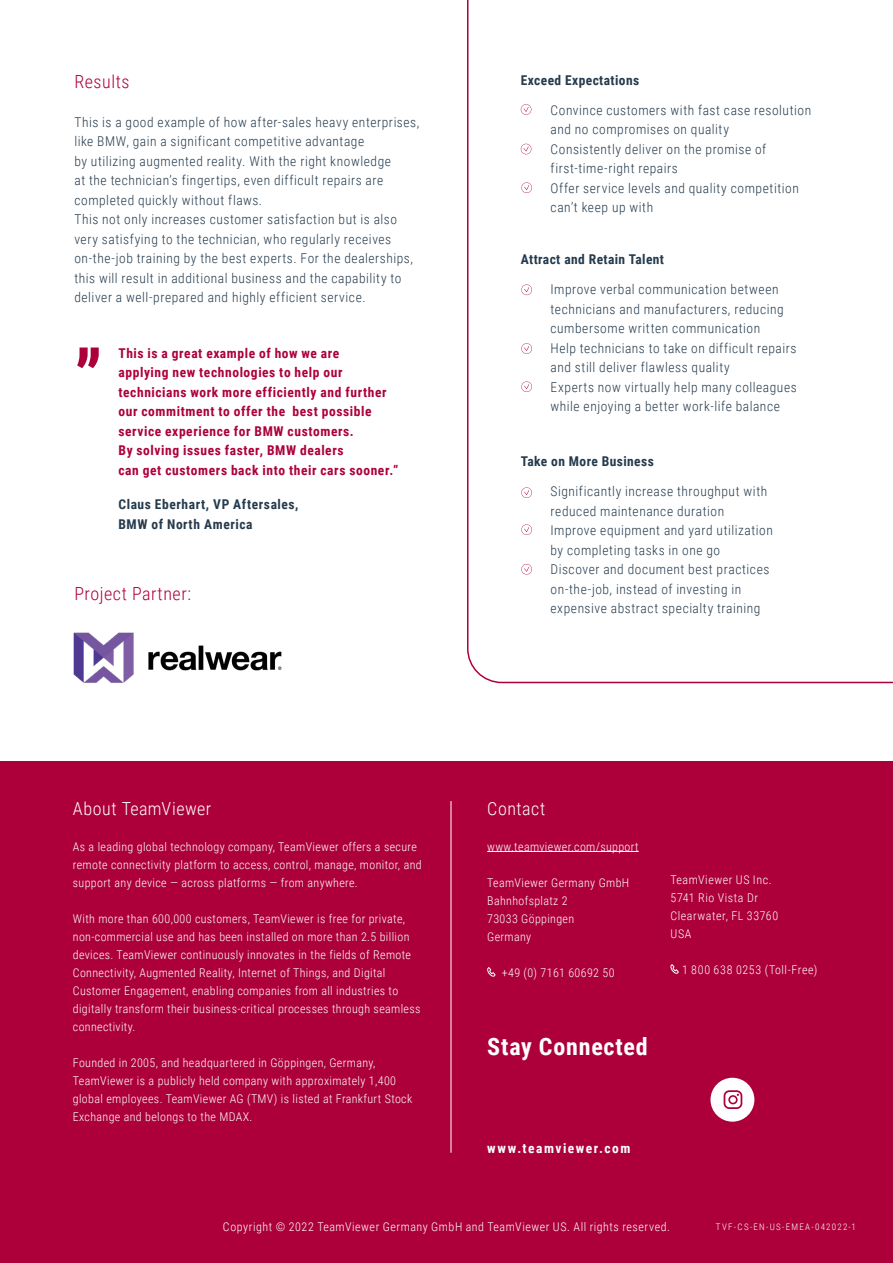
<style>
.page{position:relative;width:893px;height:1263px;background:#fff}
.page>*{position:absolute;margin:0;border:0;box-sizing:border-box;transform-origin:0 0}
.t1{font:700 72px "Roboto Condensed";color:#ad003a}
.t2{font:700 24px "Roboto Condensed";letter-spacing:.035em;color:#fff}
.t3{font:300 18px "Roboto Condensed";letter-spacing:.03em;color:#ad003a}
.t4{font:300 18px "Roboto Condensed";letter-spacing:.025em;color:#fff}
.t5{font:300 13.5px/19.5px "Roboto Condensed";letter-spacing:.04em;color:#253b4d}
.t6{font:700 13.5px/19.5px "Roboto Condensed";letter-spacing:.045em;color:#ad003a}
.t7{font:700 13.5px/19.5px "Roboto Condensed";letter-spacing:.03em;color:#253b4d}
.t8{font:700 13.5px "Roboto Condensed";letter-spacing:.11em;color:#fff}
.t9{font:300 12px/18px "Roboto Condensed";letter-spacing:.03em;color:#fff}
.t10{font:300 12px "Roboto Condensed";letter-spacing:.055em;color:#fff}
.t11{font:300 9px "Roboto Condensed";letter-spacing:.14em;color:#fff}
</style>
<div class="page">
<svg style="left:467px;top:0;width:426px;height:683px"></svg>
<svg style="left:521px;top:104px;width:10px;height:11px"></svg>
<svg style="left:521px;top:284px;width:11px;height:11px"></svg>
<svg style="left:521px;top:487px;width:11px;height:11px"></svg>
<svg style="left:521px;top:524px;width:11px;height:11px"></svg>
<svg style="left:521px;top:564px;width:11px;height:11px"></svg>
<svg style="left:521px;top:343px;width:11px;height:11px"></svg>
<svg style="left:521px;top:381px;width:11px;height:11px"></svg>
<svg style="left:521px;top:144px;width:10px;height:10px"></svg>
<svg style="left:521px;top:182px;width:11px;height:11px"></svg>
<div style="left:0;top:761px;width:893px;height:502px;background:#ad003a"></div>
<hr style="left:487px;top:851px;width:152px;height:1px;background:#fff">
<svg style="left:487px;top:966px;width:9px;height:12px"></svg>
<svg style="left:710px;top:1078px;width:44px;height:44px"></svg>
<svg style="left:670px;top:964px;width:9px;height:11px"></svg>
<hr style="left:451px;top:801px;width:1px;height:352px;background:#fff">
<img style="left:73px;top:632px;width:209px;height:51px">
<h3 class="t3" style="left:74px;top:69px;width:57px">Results</h3>
<p class="t5" style="left:74px;top:112px;width:347px">This is a good example of how after-sales heavy enterprises, like BMW, gain a significant competitive advantage<br>by utilizing augmented reality. With the right knowledge<br>at the technician’s fingertips, even difficult repairs are completed quickly without flaws.<br>This not only increases customer satisfaction but is also very satisfying to the technician, who regularly receives on-the-job training by the best experts. For the dealerships, this will result in additional business and the capability to deliver a well-prepared and highly efficient service.</p>
<h1 class="t1" style="left:74px;top:281px;width:29px">„</h1>
<p class="t6" style="left:118px;top:343px;width:281px">This is a great example of how we are<br>applying new technologies to help our technicians work more efficiently and further our commitment to offer the best possible service experience for BMW customers.<br>By solving issues faster, BMW dealers<br>can get customers back into their cars sooner.”</p>
<p class="t7" style="left:118px;top:494px;width:182px">Claus Eberhart, VP Aftersales,<br>BMW of North America</p>
<h3 class="t3" style="left:74px;top:581px;width:118px">Project Partner:</h3>
<p class="t7" style="left:521px;top:69px;width:120px">Exceed Expectations</p>
<p class="t5" style="left:551px;top:99px;width:262px">Convince customers with fast case resolution and no compromises on quality<br>Consistently deliver on the promise of first-time-right repairs<br>Offer service levels and quality competition can’t keep up with</p>
<p class="t7" style="left:521px;top:249px;width:145px">Attract and Retain Talent</p>
<p class="t5" style="left:551px;top:279px;width:248px">Improve verbal communication between technicians and manufacturers, reducing cumbersome written communication<br>Help technicians to take on difficult repairs and still deliver flawless quality<br>Experts now virtually help many colleagues while enjoying a better work-life balance</p>
<p class="t7" style="left:521px;top:451px;width:135px">Take on More Business</p>
<p class="t5" style="left:551px;top:481px;width:224px">Significantly increase throughput with reduced maintenance duration Improve equipment and yard utilization by completing tasks in one go<br>Discover and document best practices on-the-job, instead of investing in expensive abstract specialty training</p>
<h3 class="t4" style="left:73px;top:795px;width:140px">About TeamViewer</h3>
<p class="t9" style="left:73px;top:837px;width:350px">As a leading global technology company, TeamViewer offers a secure remote connectivity platform to access, control, manage, monitor, and support any device — across platforms — from anywhere.</p>
<p class="t9" style="left:73px;top:909px;width:349px">With more than 600,000 customers, TeamViewer is free for private, non-commercial use and has been installed on more than 2.5 billion devices. TeamViewer continuously innovates in the fields of Remote Connectivity, Augmented Reality, Internet of Things, and Digital Customer Engagement, enabling companies from all industries to digitally transform their business-critical processes through seamless connectivity.</p>
<p class="t9" style="left:73px;top:1053px;width:341px">Founded in 2005, and headquartered in Göppingen, Germany, TeamViewer is a publicly held company with approximately 1,400 global employees. TeamViewer AG (TMV) is listed at Frankfurt Stock Exchange and belongs to the MDAX.</p>
<h3 class="t4" style="left:487px;top:795px;width:60px">Contact</h3>
<p class="t9" style="left:487px;top:837px;width:153px">www.teamviewer.com/support</p>
<p class="t9" style="left:487px;top:873px;width:144px">TeamViewer Germany GmbH<br>Bahnhofsplatz 2<br>73033 Göppingen<br>Germany</p>
<p class="t9" style="left:502px;top:963px;width:114px">+49 (0) 7161 60692 50</p>
<h2 class="t2" style="left:487px;top:1030px;width:162px">Stay Connected</h2>
<p class="t9" style="left:670px;top:870px;width:109px">TeamViewer US Inc.<br>5741 Rio Vista Dr<br>Clearwater, FL 33760<br>USA</p>
<p class="t10" style="left:682px;top:961px;width:137px">1 800 638 0253 (Toll-Free)</p>
<p class="t8" style="left:487px;top:1138px;width:145px">www.teamviewer.com</p>
<p class="t9" style="left:223px;top:1217px;width:449px">Copyright © 2022 TeamViewer Germany GmbH and TeamViewer US. All rights reserved.</p>
<p class="t11" style="left:716px;top:1220px;width:142px">TVF-CS-EN-US-EMEA-042022-1</p>
</div>
